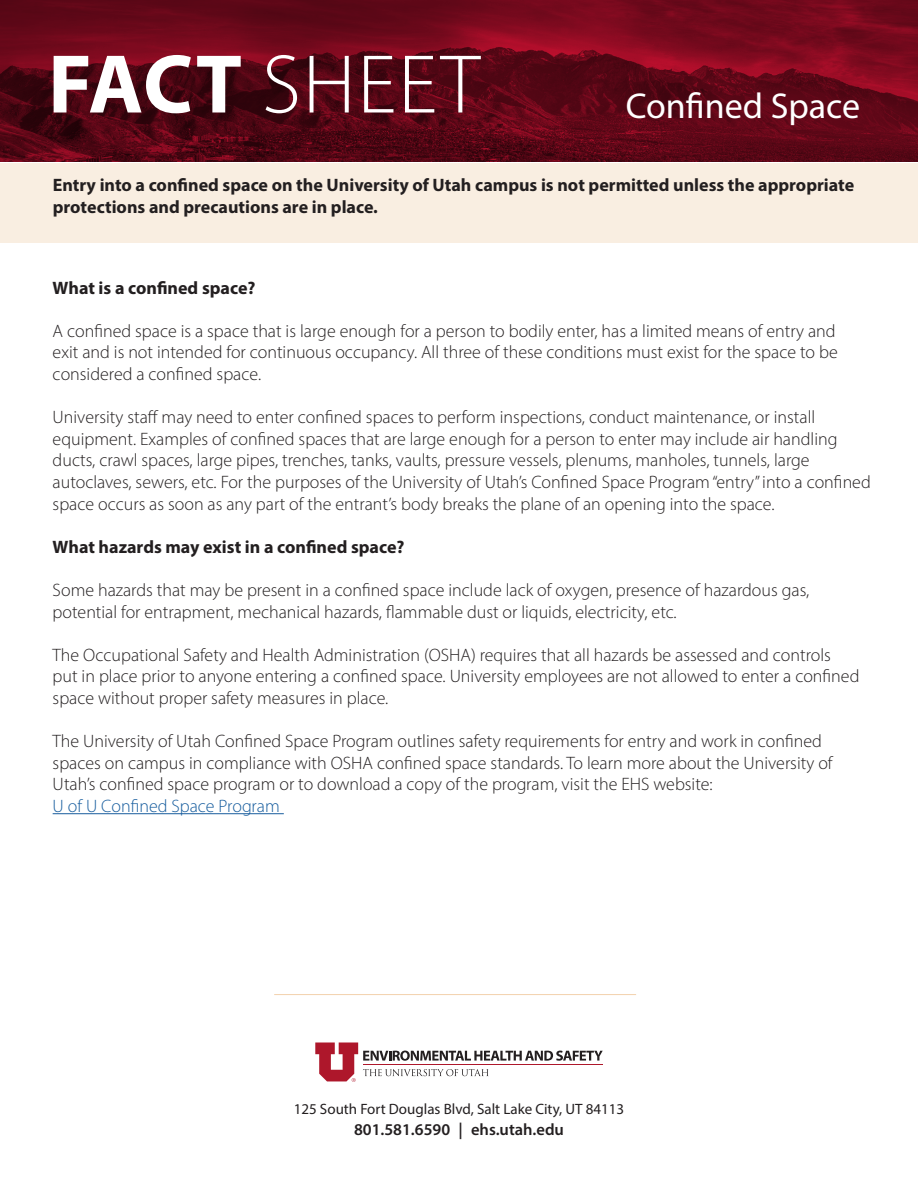
<style>
.page{position:relative;width:918px;height:1188px;background:#fff}
.page>*{position:absolute;margin:0;border:0;box-sizing:border-box;transform-origin:0 0}
.t1{font:300 84px "Myriad Pro";letter-spacing:.02em;color:#fff}
.t2{font:36px "Myriad Pro";color:#fff}
.Body{font:300 18px/21.6px "Myriad Pro";color:#231f20}
.First_para{font:700 18px/21.6px "Myriad Pro";color:#231f20}
.Body-2{font:700 18px "Myriad Pro";color:#231f20}
.Body-3{font:300 18px "Myriad Pro";color:#175d9e}
.t3{font:600 16.5px "Myriad Pro";color:#231f20}
.t4{font:15px "Myriad Pro";color:#231f20}
.s1{font-weight:700}
</style>
<div class="page">
<div style="left:0;top:164px;width:918px;height:79px;background:#f9eee1"></div>
<svg style="left:0;top:0;width:918px;height:162px;background:#610717"></svg>
<hr style="left:53px;top:813px;width:231px;height:1px;background:#175d9e">
<svg style="left:315px;top:1042px;width:288px;height:40px"></svg>
<hr style="left:363px;top:1064px;width:240px;height:1px;background:#ae172b">
<hr style="left:274px;top:994px;width:362px;height:1px;background:#f3d1ad">
<p class="t1" style="left:48px;top:34px;width:433px"><span class="s1">FACT</span> SHEET</p>
<p class="t2" style="left:626px;top:84px;width:236px">Confined Space</p>
<p class="First_para" style="left:53px;top:173px;width:803px">Entry into a confined space on the University of Utah campus is not permitted unless the appropriate protections and precautions are in place.</p>
<p class="Body-2" style="left:53px;top:276px;width:204px">What is a confined space?</p>
<p class="Body" style="left:53px;top:320px;width:787px;text-align:justify">A confined space is a space that is large enough for a person to bodily enter, has a limited means of entry and exit and is not intended for continuous occupancy. All three of these conditions must exist for the space to be considered a confined space.</p>
<p class="Body" style="left:53px;top:406px;width:820px">University staff may need to enter confined spaces to perform inspections, conduct maintenance, or install equipment. Examples of confined spaces that are large enough for a person to enter may include air handling ducts, crawl spaces, large pipes, trenches, tanks, vaults, pressure vessels, plenums, manholes, tunnels, large autoclaves, sewers, etc. For the purposes of the University of Utah’s Confined Space Program “entry” into a confined space occurs as soon as any part of the entrant’s body breaks the plane of an opening into the space.</p>
<p class="Body-2" style="left:53px;top:535px;width:353px">What hazards may exist in a confined space?</p>
<p class="Body" style="left:53px;top:579px;width:758px">Some hazards that may be present in a confined space include lack of oxygen, presence of hazardous gas, potential for entrapment, mechanical hazards, flammable dust or liquids, electricity, etc.</p>
<p class="Body" style="left:53px;top:644px;width:808px">The Occupational Safety and Health Administration (OSHA) requires that all hazards be assessed and controls put in place prior to anyone entering a confined space. University employees are not allowed to enter a confined space without proper safety measures in place.</p>
<p class="Body" style="left:53px;top:730px;width:782px">The University of Utah Confined Space Program outlines safety requirements for entry and work in confined spaces on campus in compliance with OSHA confined space standards. To learn more about the University of<br>Utah’s confined space program or to download a copy of the program, visit the EHS website:</p>
<p class="Body-3" style="left:53px;top:795px;width:229px">U of U Confined Space Program</p>
<p class="t4" style="left:294px;top:1099px;width:332px">125 South Fort Douglas Blvd, Salt Lake City, UT 84113</p>
<p class="t3" style="left:354px;top:1119px;width:211px">801.581.6590 | ehs.utah.edu</p>
</div>
